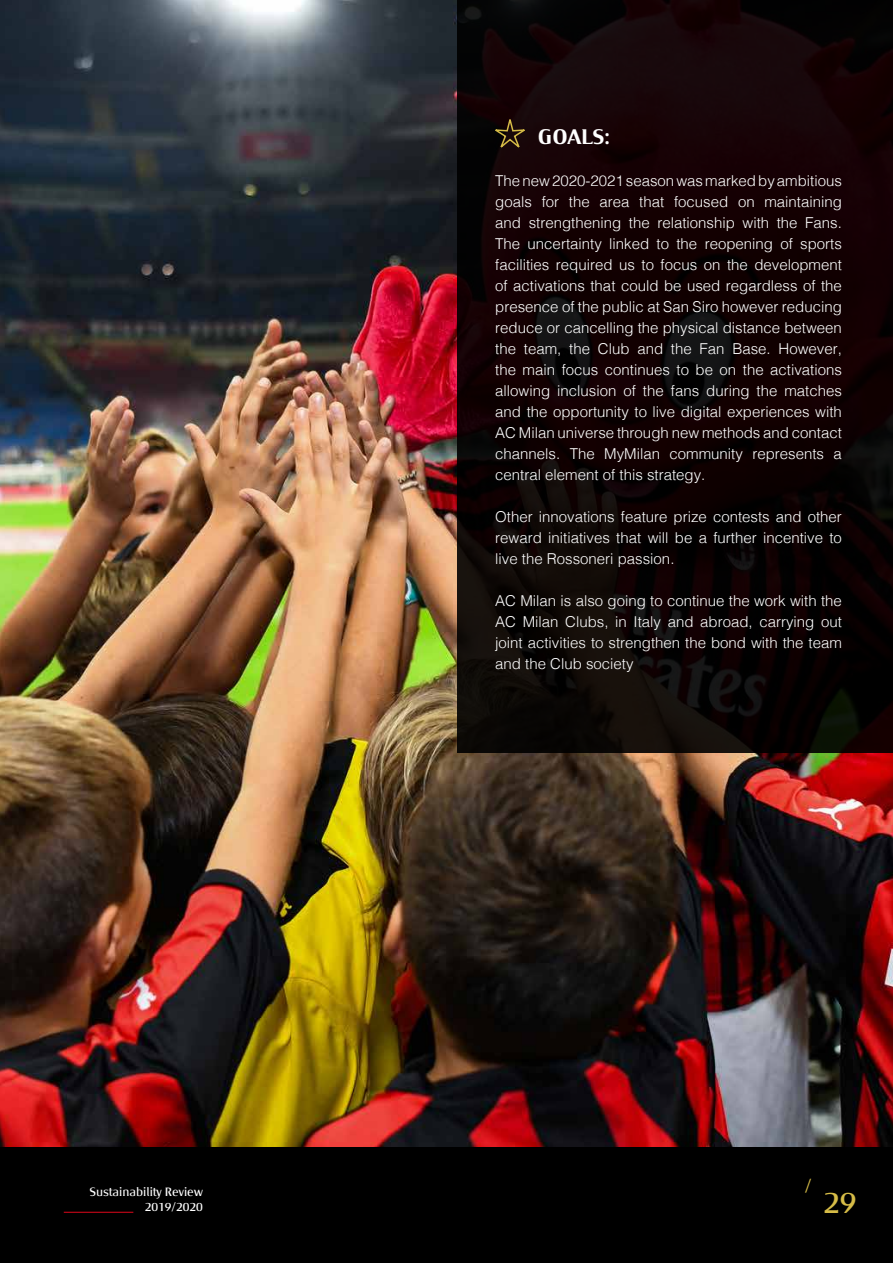
<style>
.page{position:relative;width:893px;height:1263px;background:#fff}
.page>*{position:absolute;margin:0;border:0;box-sizing:border-box;transform-origin:0 0}
.t1{font:30px "Milan Type Rev";color:#d6bc47}
.t2{font:700 21px "Milan Type Rev";letter-spacing:-.015em;color:#fff}
.t3{font:18px "Milan Type Rev";color:#d6bc47}
.t4{font:300 15px/21px "Helvetica";color:#fff;text-align:justify}
.t5{font:12px/14.4px "Milan Type Rev";color:#fff;text-align:right}
</style>
<div class="page">
<div style="left:0;top:1146px;width:893px;height:117px;background:#000"></div>
<hr style="left:64px;top:1212px;width:69px;height:1px;background:#e0071b">
<img style="left:0;top:0;width:893px;height:1146px">
<svg style="left:457px;top:0;width:436px;height:753px;background:#0f0304"></svg>
<svg style="left:490px;top:118px;width:40px;height:34px"></svg>
<p class="t5" style="left:89px;top:1185px;width:115px">Sustainability Review<br>2019/2020</p>
<h2 class="t2" style="left:538px;top:125px;width:73px">GOALS:</h2>
<p class="t4" style="left:495px;top:169px;width:348px">The new 2020-2021 season was marked by ambitious goals for the area that focused on maintaining and strengthening the relationship with the Fans.<br>The uncertainty linked to the reopening of sports facilities required us to focus on the development of activations that could be used regardless of the presence of the public at San Siro however reducing reduce or cancelling the physical distance between the team, the Club and the Fan Base. However, the main focus continues to be on the activations allowing inclusion of the fans during the matches and the opportunity to live digital experiences with AC Milan universe through new methods and contact channels. The MyMilan community represents a central element of this strategy.</p>
<p class="t4" style="left:495px;top:505px;width:348px">Other innovations feature prize contests and other reward initiatives that will be a further incentive to live the Rossoneri passion.</p>
<p class="t4" style="left:495px;top:589px;width:348px">AC Milan is also going to continue the work with the AC Milan Clubs, in Italy and abroad, carrying out joint activities to strengthen the bond with the team and the Club society</p>
<p class="t3" style="left:805px;top:1175px;width:8px">/</p>
<h1 class="t1" style="left:823px;top:1185px;width:35px">29</h1>
</div>
